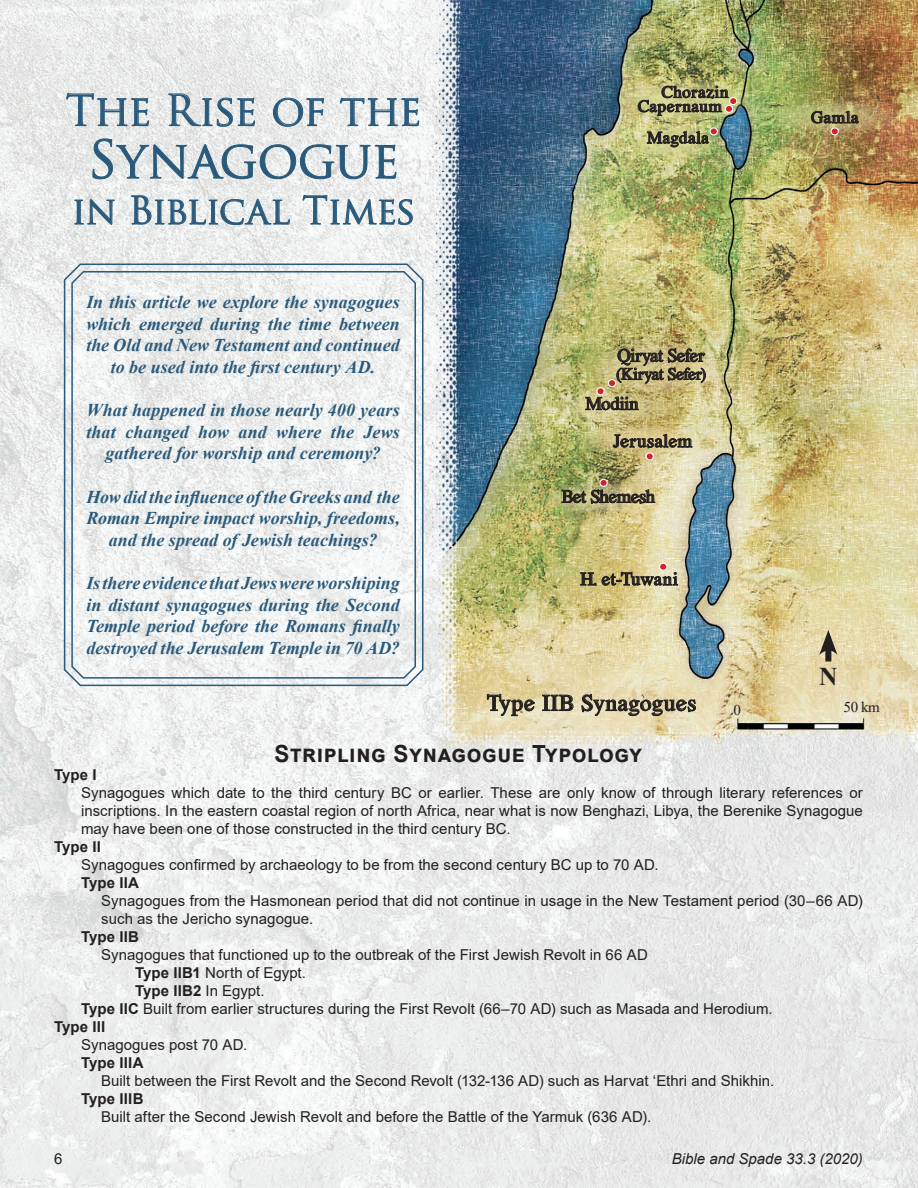
<style>
.page{position:relative;width:918px;height:1188px;background:#fff}
.page>*{position:absolute;margin:0;border:0;box-sizing:border-box;transform-origin:0 0}
.t1{font:51px "Trajan Pro";letter-spacing:-.01em;color:#2a5a7b}
.t2{font:42px "Trajan Pro";letter-spacing:-.03em;color:#2a5a7b}
.t3{font:37.5px "Trajan Pro";letter-spacing:-.02em;color:#2a5a7b}
.t4{font:700 25.5px "Times New Roman";color:#231f20}
.t5{font:700 23.7px "Arial";letter-spacing:.03em;color:#231f20;scale:.95 1}
.t6{font:600 22.5px "Romande ADF No 2 Std";letter-spacing:.005em;color:#231f20}
.t7{font:italic 700 18px/21.6px "Times New Roman";color:#2a5a7b;text-align:center}
.t8{font:600 18px "Romande ADF No 2 Std";letter-spacing:-.04em;color:#231f20}
.t9{font:600 18px "Romande ADF No 2 Std";letter-spacing:-.005em;color:#231f20}
.t10{font:600 18px "Romande ADF No 2 Std";color:#231f20}
.t11{font:600 16.5px "Romande ADF No 2 Std";letter-spacing:.005em;color:#231f20}
.t12{font:600 16.5px "Romande ADF No 2 Std";letter-spacing:-.045em;color:#231f20}
.t13{font:15px/18px "Arial";letter-spacing:.005em;color:#231f20;text-align:justify}
.t14{font:700 15px "Arial";letter-spacing:.015em;color:#231f20}
.t15{font:italic 15px "Arial";color:#231f20}
.t16{font:15px "Times New Roman";color:#231f20}
.s1{font-weight:700}
.s2{font-weight:400}
</style>
<div class="page">
<img style="left:0;top:0;width:918px;height:1188px">
<svg style="left:574px;top:425px;width:133px;height:30px;background:#c9bf82"></svg>
<svg style="left:613px;top:434px;width:80px;height:15px"></svg>
<div style="left:646px;top:453px;width:7px;height:7px;background:#d1232a;border-radius:50%"></div>
<div style="left:646px;top:452px;width:8px;height:8px;border:1px solid #fff;border-radius:50%"></div>
<div style="left:825px;top:645px;width:6px;height:13px;background:#231f20"></div>
<svg style="left:819px;top:630px;width:19px;height:25px"></svg>
<div style="left:660px;top:563px;width:7px;height:7px;background:#d1232a;border-radius:50%"></div>
<div style="left:659px;top:563px;width:8px;height:8px;border:1px solid #fff;border-radius:50%"></div>
<svg style="left:487px;top:694px;width:48px;height:22px"></svg>
<svg style="left:542px;top:694px;width:32px;height:17px"></svg>
<svg style="left:581px;top:694px;width:115px;height:22px;background:#b1a78b"></svg>
<svg style="left:580px;top:571px;width:98px;height:15px"></svg>
<svg style="left:539px;top:483px;width:121px;height:31px;background:#b9b577"></svg>
<svg style="left:561px;top:489px;width:95px;height:15px"></svg>
<svg style="left:592px;top:340px;width:128px;height:55px;background:#c4b97c"></svg>
<svg style="left:546px;top:391px;width:134px;height:32px;background:#c7bd7f"></svg>
<div style="left:600px;top:479px;width:7px;height:7px;background:#d1232a;border-radius:50%"></div>
<div style="left:599px;top:479px;width:9px;height:8px;border:1px solid #fff;border-radius:50%"></div>
<svg style="left:616px;top:348px;width:90px;height:36px;background:#968c67"></svg>
<svg style="left:585px;top:396px;width:54px;height:15px"></svg>
<div style="left:608px;top:380px;width:8px;height:7px;background:#d1232a;border-radius:50%"></div>
<div style="left:608px;top:379px;width:8px;height:8px;border:1px solid #fff;border-radius:50%"></div>
<div style="left:597px;top:388px;width:7px;height:7px;background:#d1232a;border-radius:50%"></div>
<div style="left:596px;top:387px;width:9px;height:8px;border:1px solid #fff;border-radius:50%"></div>
<svg style="left:623px;top:79px;width:124px;height:44px"></svg>
<svg style="left:774px;top:100px;width:121px;height:33px;background:#b0a467"></svg>
<div style="left:831px;top:128px;width:7px;height:7px;background:#d1232a;border-radius:50%"></div>
<div style="left:831px;top:127px;width:8px;height:8px;border:1px solid #fff;border-radius:50%"></div>
<svg style="left:637px;top:85px;width:92px;height:31px;background:#9c9b6d"></svg>
<div style="left:730px;top:98px;width:7px;height:7px;background:#d1232a;border-radius:50%"></div>
<div style="left:729px;top:97px;width:8px;height:8px;border:1px solid #fff;border-radius:50%"></div>
<div style="left:725px;top:105px;width:8px;height:7px;background:#d1232a;border-radius:50%"></div>
<div style="left:725px;top:105px;width:8px;height:8px;border:1px solid #fff;border-radius:50%"></div>
<svg style="left:625px;top:123px;width:95px;height:39px;background:#c1c581"></svg>
<svg style="left:647px;top:131px;width:62px;height:17px"></svg>
<div style="left:710px;top:128px;width:7px;height:7px;background:#d1232a;border-radius:50%"></div>
<div style="left:710px;top:127px;width:8px;height:8px;border:1px solid #fff;border-radius:50%"></div>
<svg style="left:811px;top:111px;width:48px;height:13px"></svg>
<svg style="left:62px;top:262px;width:363px;height:425px"></svg>
<div style="left:71px;top:271px;width:345px;height:408px;border:2px solid #2a5a7b;border-radius:11px"></div>
<svg style="left:66px;top:78px;width:354px;height:160px"></svg>
<p class="t2" style="left:66px;top:84px;width:357px">The Rise of the</p>
<p class="t1" style="left:88px;top:127px;width:313px">Synagogue</p>
<p class="t3" style="left:71px;top:187px;width:346px">in Biblical Times</p>
<p class="t7" style="left:86px;top:291px;width:315px">In this article we explore the synagogues which emerged during the time between the Old and New Testament and continued to be used into the first century AD.</p>
<p class="t7" style="left:86px;top:399px;width:315px">What happened in those nearly 400 years that changed how and where the Jews gathered for worship and ceremony?</p>
<p class="t7" style="left:86px;top:485px;width:315px">How did the influence of the Greeks and the<br>Roman Empire impact worship, freedoms, and the spread of Jewish teachings?</p>
<p class="t7" style="left:86px;top:572px;width:315px;text-align:justify">Is there evidence that Jews were worshiping in distant synagogues during the Second Temple period before the Romans finally destroyed the Jerusalem Temple in 70 AD?</p>
<p class="t11" style="left:661px;top:82px;width:69px">Chorazin</p>
<p class="t11" style="left:647px;top:128px;width:64px">Magdala</p>
<p class="t11" style="left:638px;top:96px;width:86px">Capernaum</p>
<p class="t8" style="left:617px;top:345px;width:90px">Qiryat Sefer</p>
<p class="t12" style="left:616px;top:364px;width:91px">(Kiryat Sefer)</p>
<p class="t8" style="left:585px;top:393px;width:55px">Modiin</p>
<p class="t10" style="left:613px;top:430px;width:81px">Jerusalem</p>
<p class="t8" style="left:561px;top:486px;width:95px">Bet Shemesh</p>
<p class="t9" style="left:580px;top:568px;width:99px">H. et-Tuwani</p>
<p class="t11" style="left:811px;top:108px;width:50px">Gamla</p>
<p class="t4" style="left:819px;top:658px;width:20px">N</p>
<p class="t6" style="left:487px;top:690px;width:211px">Type IIB Synagogues</p>
<p class="t16" style="left:734px;top:699px;width:9px">0</p>
<p class="t16" style="left:843px;top:696px;width:38px">50 km</p>
<p class="t5" style="left:275px;top:737px;width:388px">Stripling Synagogue Typology</p>
<p class="t14" style="left:54px;top:765px;width:44px">Type I</p>
<p class="t13" style="left:81px;top:784px;width:783px">Synagogues which date to the third century BC or earlier. These are only know of through literary references or inscriptions. In the eastern coastal region of north Africa, near what is now Benghazi, Libya, the Berenike Synagogue may have been one of those constructed in the third century BC.</p>
<p class="t14" style="left:54px;top:837px;width:49px">Type II</p>
<p class="t13" style="left:81px;top:856px;width:579px">Synagogues confirmed by archaeology to be from the second century BC up to 70 AD.</p>
<p class="t14" style="left:81px;top:873px;width:60px">Type IIA</p>
<p class="t13" style="left:101px;top:892px;width:763px">Synagogues from the Hasmonean period that did not continue in usage in the New Testament period (30–66 AD) such as the Jericho synagogue.</p>
<p class="t14" style="left:81px;top:927px;width:60px">Type IIB</p>
<p class="t13" style="left:101px;top:946px;width:548px">Synagogues that functioned up to the outbreak of the First Jewish Revolt in 66 AD</p>
<p class="t13" style="left:135px;top:964px;width:173px"><span class="s1">Type IIB1</span> North of Egypt.</p>
<p class="t14" style="left:135px;top:981px;width:131px">Type IIB2 <span class="s2">In Egypt.</span></p>
<p class="t13" style="left:81px;top:1000px;width:693px"><span class="s1">Type IIC</span> Built from earlier structures during the First Revolt (66–70 AD) such as Masada and Herodium.</p>
<p class="t14" style="left:54px;top:1017px;width:53px">Type III</p>
<p class="t13" style="left:81px;top:1036px;width:168px">Synagogues post 70 AD.</p>
<p class="t14" style="left:81px;top:1053px;width:64px">Type IIIA</p>
<p class="t13" style="left:101px;top:1072px;width:674px">Built between the First Revolt and the Second Revolt (132-136 AD) such as Harvat ‘Ethri and Shikhin.</p>
<p class="t14" style="left:81px;top:1089px;width:64px">Type IIIB</p>
<p class="t13" style="left:101px;top:1108px;width:552px">Built after the Second Jewish Revolt and before the Battle of the Yarmuk (636 AD).</p>
<p class="t13" style="left:54px;top:1150px;width:10px">6</p>
<p class="t15" style="left:672px;top:1149px;width:192px">Bible and Spade 33.3 (2020)</p>
</div>
